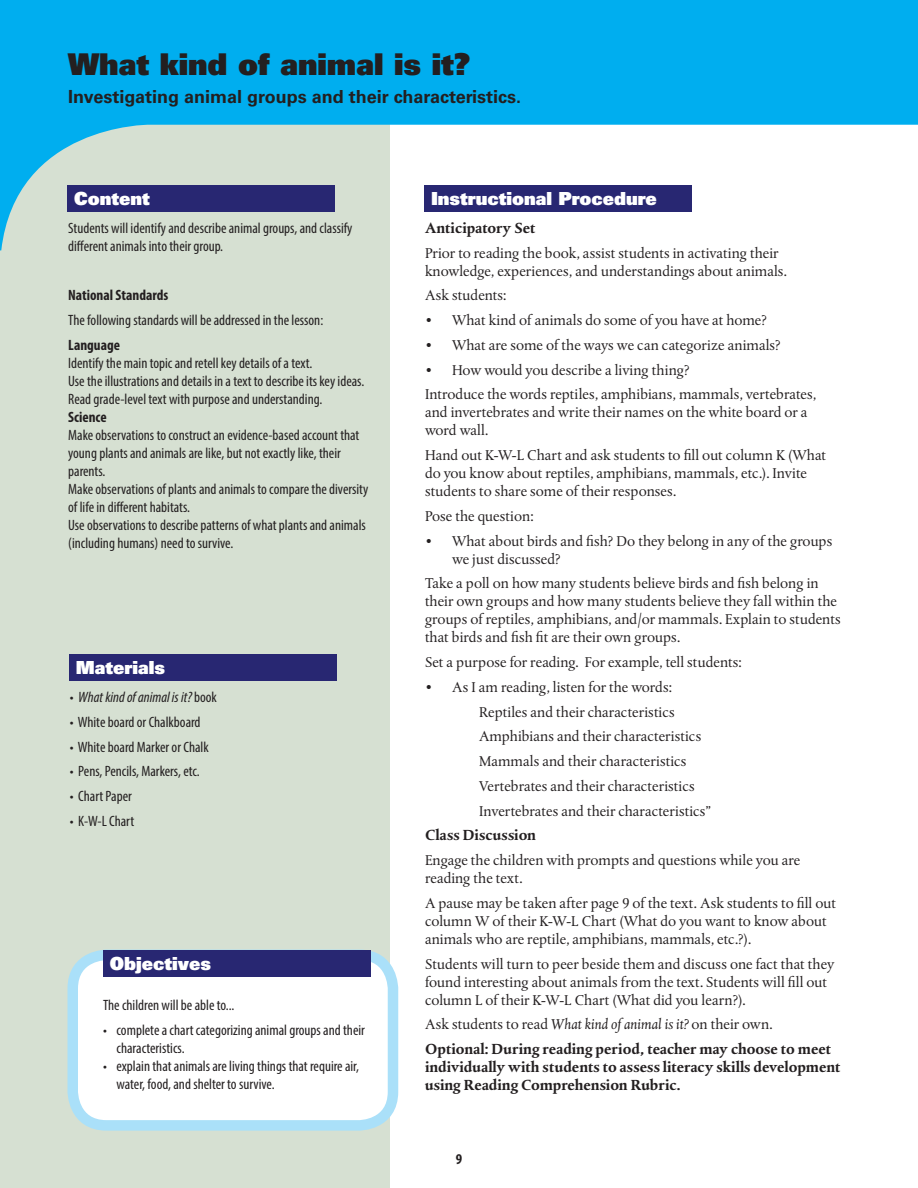
<style>
.page{position:relative;width:918px;height:1188px;background:#fff}
.page>*{position:absolute;margin:0;border:0;box-sizing:border-box;transform-origin:0 0}
.t1{font:30px "Univers LT Std X Black";color:#231f20}
.t2{font:700 18px "Univers LT Std";color:#231f20}
.t3{font:18px "Univers LT Std X Black";color:#fff}
.t4{font:15px/18px "Albertina MT Std";color:#231f20}
.t5{font:condensed 15px/18px "Myriad Pro";color:#231f20}
.t6{font:700 15px/24.8px "Albertina MT Std";color:#231f20}
.t7{font:700 condensed 15px "Myriad Pro";color:#231f20}
.t8{font:italic condensed 15px "Myriad Pro";color:#231f20}
.s1{font-style:normal}
.s2{font-weight:400}
.s3{font-weight:400;font-style:italic}
</style>
<div class="page">
<div style="left:0;top:0;width:390px;height:1188px;background:#d6e0d2"></div>
<svg style="left:0;top:0;width:918px;height:250px;fill:#00aeef"></svg>
<div style="left:73px;top:955px;width:320px;height:170px;background:#fff;border-radius:34px"></div>
<div style="left:68px;top:950px;width:330px;height:181px;border:10px solid #aae0f9;border-radius:34px"></div>
<div style="left:103px;top:950px;width:268px;height:27px;background:#282772"></div>
<div style="left:68px;top:185px;width:267px;height:27px;background:#282772"></div>
<div style="left:69px;top:654px;width:268px;height:27px;background:#282772"></div>
<div style="left:424px;top:185px;width:268px;height:27px;background:#282772"></div>
<h1 class="t1" style="left:68px;top:45px;width:403px">What kind of animal is it?</h1>
<p class="t2" style="left:68px;top:86px;width:454px">Investigating animal groups and their characteristics.</p>
<p class="t3" style="left:74px;top:186px;width:77px">Content</p>
<p class="t5" style="left:68px;top:219px;width:286px">Students will identify and describe animal groups, and classify different animals into their group.</p>
<p class="t7" style="left:68px;top:286px;width:102px">National Standards</p>
<p class="t5" style="left:68px;top:311px;width:257px">The following standards will be addressed in the lesson:</p>
<p class="t7" style="left:68px;top:335px;width:53px">Language</p>
<p class="t5" style="left:68px;top:354px;width:298px">Identify the main topic and retell key details of a text.<br>Use the illustrations and details in a text to describe its key ideas.<br>Read grade-level text with purpose and understanding.</p>
<p class="t7" style="left:68px;top:407px;width:40px">Science</p>
<p class="t5" style="left:68px;top:426px;width:302px">Make observations to construct an evidence-based account that young plants and animals are like, but not exactly like, their parents.<br>Make observations of plants and animals to compare the diversity of life in different habitats.<br>Use observations to describe patterns of what plants and animals (including humans) need to survive.</p>
<p class="t3" style="left:76px;top:656px;width:91px">Materials</p>
<p class="t8" style="left:70px;top:688px;width:149px"><span class="s1">•</span> What kind of animal is it? <span class="s1">book</span></p>
<p class="t5" style="left:70px;top:713px;width:132px">• White board or Chalkboard</p>
<p class="t5" style="left:70px;top:737px;width:140px">• White board Marker or Chalk</p>
<p class="t5" style="left:70px;top:762px;width:132px">• Pens, Pencils, Markers, etc.</p>
<p class="t5" style="left:70px;top:787px;width:64px">• Chart Paper</p>
<p class="t5" style="left:70px;top:812px;width:66px">• K-W-L Chart</p>
<p class="t3" style="left:110px;top:951px;width:103px">Objectives</p>
<p class="t5" style="left:103px;top:996px;width:133px">The children will be able to...</p>
<p class="t5" style="left:117px;top:1021px;width:250px;text-indent:-14px">• complete a chart categorizing animal groups and their characteristics.</p>
<p class="t5" style="left:117px;top:1057px;width:244px;text-indent:-14px">• explain that animals are living things that require air, water, food, and shelter to survive.</p>
<p class="t3" style="left:431px;top:186px;width:227px">Instructional Procedure</p>
<p class="t6" style="left:425px;top:216px;width:112px">Anticipatory Set</p>
<p class="t4" style="left:425px;top:244px;width:364px">Prior to reading the book, assist students in activating their knowledge, experiences, and understandings about animals.</p>
<p class="t4" style="left:425px;top:287px;width:83px">Ask students:</p>
<p class="t4" style="left:425px;top:312px;width:344px">• What kind of animals do some of you have at home?</p>
<p class="t4" style="left:425px;top:336px;width:357px">• What are some of the ways we can categorize animals?</p>
<p class="t4" style="left:425px;top:358px;width:393px;line-height:24.8px">• How would you describe a living thing?<br>Introduce the words reptiles, amphibians, mammals, vertebrates,</p>
<p class="t4" style="left:425px;top:404px;width:384px">and invertebrates and write their names on the white board or a word wall.</p>
<p class="t4" style="left:425px;top:447px;width:403px">Hand out K-W-L Chart and ask students to fill out column K (What do you know about reptiles, amphibians, mammals, etc.). Invite students to share some of their responses.</p>
<p class="t4" style="left:425px;top:507px;width:110px">Pose the question:</p>
<p class="t4" style="left:452px;top:532px;width:382px;text-indent:-27px">• What about birds and fish? Do they belong in any of the groups we just discussed?</p>
<p class="t4" style="left:425px;top:575px;width:417px">Take a poll on how many students believe birds and fish belong in their own groups and how many students believe they fall within the groups of reptiles, amphibians, and/or mammals. Explain to students that birds and fish fit are their own groups.</p>
<p class="t4" style="left:425px;top:654px;width:318px">Set a purpose for reading. For example, tell students:</p>
<p class="t4" style="left:479px;top:675px;width:233px;line-height:24.8px;text-indent:-54px">• As I am reading, listen for the words:<br>Reptiles and their characteristics Amphibians and their characteristics Mammals and their characteristics Vertebrates and their characteristics Invertebrates and their characteristics”</p>
<p class="t6" style="left:425px;top:823px;width:113px">Class Discussion</p>
<p class="t4" style="left:425px;top:852px;width:377px">Engage the children with prompts and questions while you are reading the text.</p>
<p class="t4" style="left:425px;top:894px;width:413px">A pause may be taken after page 9 of the text. Ask students to fill out column W of their K-W-L Chart (What do you want to know about animals who are reptile, amphibians, mammals, etc.?).</p>
<p class="t4" style="left:425px;top:955px;width:411px">Students will turn to peer beside them and discuss one fact that they found interesting about animals from the text. Students will fill out column L of their K-W-L Chart (What did you learn?).</p>
<p class="t6" style="left:425px;top:1012px;width:408px"><span class="s2">Ask students to read</span> <span class="s3">What kind of animal is it?</span> <span class="s2">on their own.<br></span>Optional: During reading period, teacher may choose to meet</p>
<p class="t6" style="left:425px;top:1058px;width:417px;line-height:18px">individually with students to assess literacy skills development using Reading Comprehension Rubric.</p>
<p class="t7" style="left:456px;top:1150px;width:8px">9</p>
</div>
